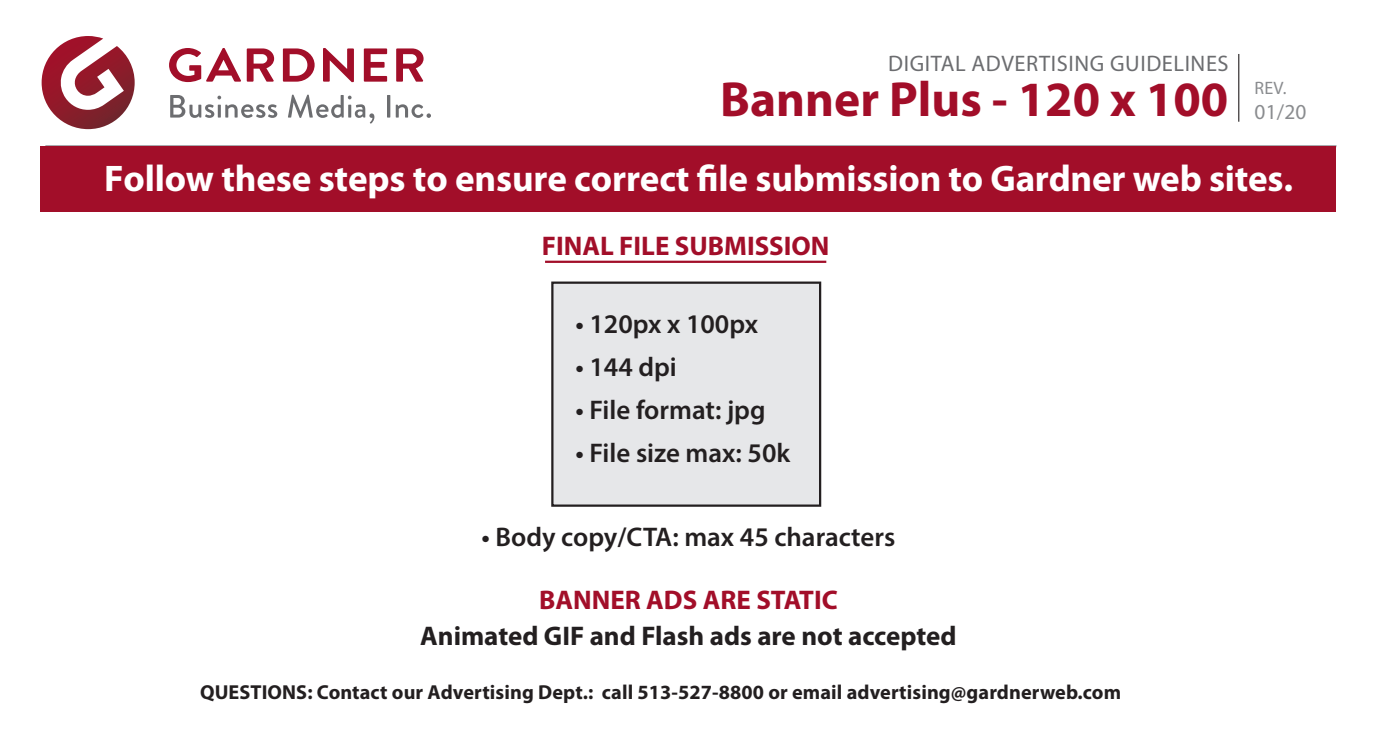
<style>
.page{position:relative;width:1377px;height:732px;background:#fff}
.page>*{position:absolute;margin:0;border:0;box-sizing:border-box;transform-origin:0 0}
.t1{font:700 49.5px "Myriad Pro";color:#a20e29}
.t2{font:700 37.12px "Myriad Pro";letter-spacing:-.005em;color:#fff}
.t3{font:600 27px "Myriad Pro";color:#231f20}
.t4{font:700 27px "Myriad Pro";color:#a20e29}
.t5{font:700 27px "Myriad Pro";color:#231f20}
.t6{font:22.5px "Myriad Pro";letter-spacing:.025em;color:#6c6d70}
.t7{font:21.38px "Myriad Pro";color:#8a8c8f}
.t8{font:700 20.25px "Myriad Pro";letter-spacing:.005em;color:#231f20}
.t9{font:18px "Myriad Pro";color:#8a8c8f}
</style>
<div class="page">
<hr style="left:45px;top:145px;width:1292px;height:2px;background:#a8a9ad">
<hr style="left:1238px;top:54px;width:1px;height:68px;background:#231f20">
<div style="left:40px;top:146px;width:1296px;height:66px;background:#a20e29"></div>
<svg style="left:42px;top:36px;width:93px;height:94px"></svg>
<svg style="left:169px;top:48px;width:255px;height:34px"></svg>
<svg style="left:170px;top:95px;width:261px;height:29px"></svg>
<div style="left:552px;top:282px;width:268px;height:223px;background:#e6e7e9"></div>
<div style="left:551px;top:281px;width:270px;height:225px;border:2px solid #231f20"></div>
<hr style="left:545px;top:260px;width:281px;height:3px;background:#a20e29">
<p class="t6" style="left:888px;top:50px;width:342px">DIGITAL ADVERTISING GUIDELINES</p>
<h1 class="t1" style="left:720px;top:72px;width:510px">Banner Plus - 120 x 100</h1>
<p class="t9" style="left:1255px;top:77px;width:34px">REV.</p>
<p class="t7" style="left:1255px;top:98px;width:54px">01/20</p>
<h2 class="t2" style="left:104px;top:157px;width:1191px">Follow these steps to ensure correct file submission to Gardner web sites.</h2>
<h3 class="t4" style="left:542px;top:230px;width:289px">FINAL FILE SUBMISSION</h3>
<h3 class="t3" style="left:575px;top:307px;width:184px">• 120px x 100px</h3>
<h3 class="t3" style="left:575px;top:349px;width:103px">• 144 dpi</h3>
<h3 class="t3" style="left:575px;top:392px;width:192px">• File format: jpg</h3>
<h3 class="t3" style="left:575px;top:435px;width:216px">• File size max: 50k</h3>
<h3 class="t3" style="left:482px;top:519px;width:415px">• Body copy/CTA: max 45 characters</h3>
<h3 class="t4" style="left:539px;top:584px;width:300px">BANNER ADS ARE STATIC</h3>
<h3 class="t5" style="left:420px;top:620px;width:538px">Animated GIF and Flash ads are not accepted</h3>
<p class="t8" style="left:200px;top:680px;width:923px">QUESTIONS: Contact our Advertising Dept.: call 513-527-8800 or email advertising@gardnerweb.com</p>
</div>
